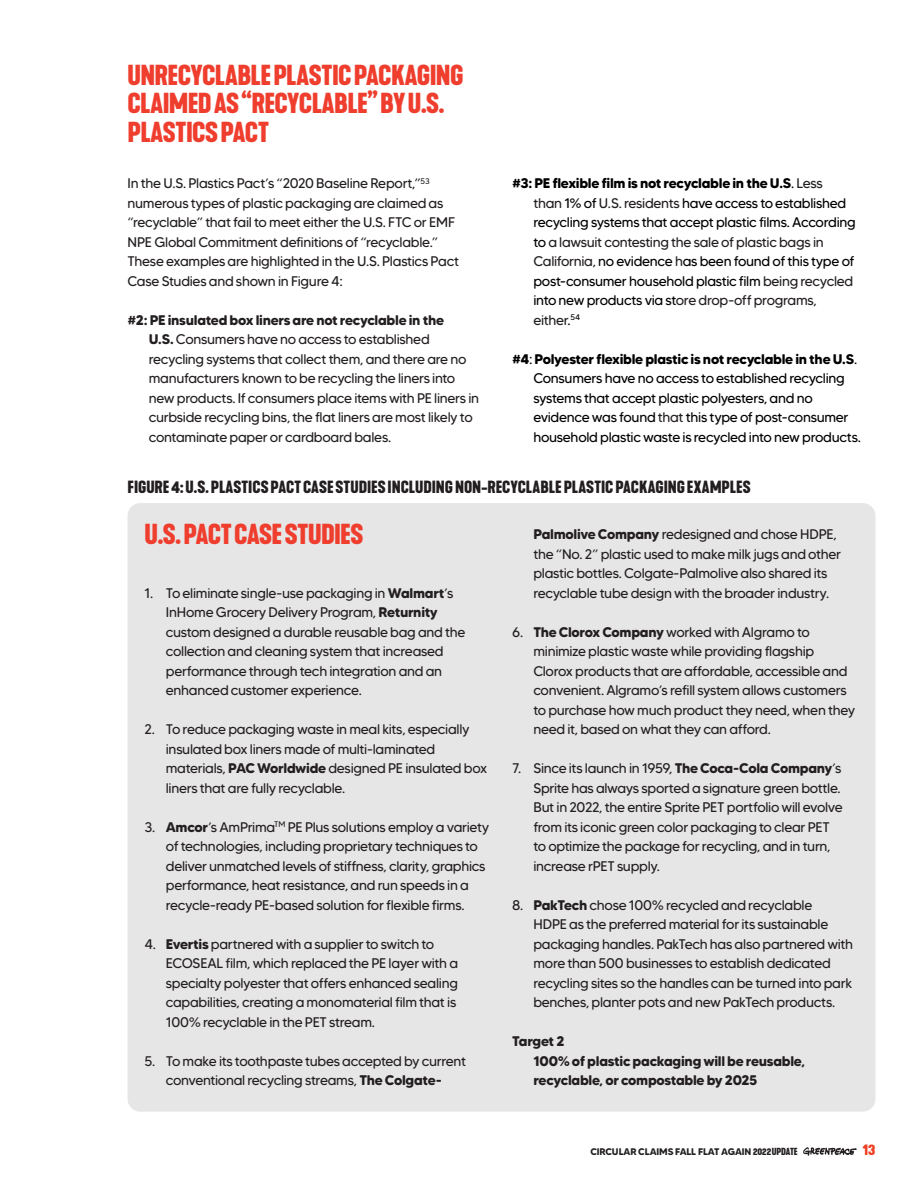
<style>
.page{position:relative;width:918px;height:1188px;background:#fff}
.page>*{position:absolute;margin:0;border:0;box-sizing:border-box;transform-origin:0 0}
.KAPRA_M_R{font:700 27px/28.5px "Kapra Neue";letter-spacing:-.02em;color:#ef3e2e}
.FIGURE_TITLE{font:700 16.5px "Kapra Neue";color:#231f20}
.t1{font:700 15px "Kapra Neue";color:#ef3e22}
.Body_Bullet_Spaced{font:13.95px/19.5px "MADE Tommy Soft";letter-spacing:-.02em;color:#231f20}
.Body_Bullet_Spaced-2{font:13.95px/19.5px "MADE Tommy Soft";letter-spacing:-.02em;color:#000}
.Body_1st_Para{font:13.95px/19.5px "MADE Tommy Soft";letter-spacing:-.02em;color:#231f20}
.Body_Bullet_Spaced-3{font:700 13.95px/19.5px "MADE Tommy Soft";letter-spacing:-.02em;color:#231f20}
.t2{font:700 9.6px "MADE Tommy Soft";letter-spacing:-.015em;color:#231f20}
.s1{font-weight:700}
.s2{color:#231f20}
.s3{font-family:"Kapra Neue"}
</style>
<div class="page">
<div style="left:128px;top:503px;width:747px;height:609px;background:#e7e6e7;border-radius:13px"></div>
<svg style="left:803px;top:1147px;width:54px;height:9px"></svg>
<p class="KAPRA_M_R" style="left:128px;top:61px;width:337px">UNRECYCLABLE PLASTIC PACKAGING<br>CLAIMED AS “RECYCLABLE” BY U.S.<br>PLASTICS PACT</p>
<p class="Body_1st_Para" style="left:128px;top:174px;width:333px">In the U.S. Plastics Pact’s “2020 Baseline Report,”<sup>53 </sup>numerous types of plastic packaging are claimed as “recyclable” that fail to meet either the U.S. FTC or EMF NPE Global Commitment definitions of “recyclable.” These examples are highlighted in the U.S. Plastics Pact Case Studies and shown in Figure 4:</p>
<p class="Body_Bullet_Spaced" style="left:149px;top:310px;width:332px;text-indent:-21px"><span class="s1">#2: PE insulated box liners are not recyclable in the<br>U.S.</span> Consumers have no access to established recycling systems that collect them, and there are no manufacturers known to be recycling the liners into new products. If consumers place items with PE liners in curbside recycling bins, the flat liners are most likely to contaminate paper or cardboard bales.</p>
<p class="Body_Bullet_Spaced-2" style="left:533px;top:174px;width:324px;text-indent:-21px"><span class="s1">#3: PE flexible film is not recyclable in the U.S</span>. <span class="s2">Less<br>than</span> 1% of <span class="s2">U.S. residents</span> have access to established recycling systems that accept plastic films. According to <span class="s2">a lawsuit contesting the sale of plastic bags in California,</span> no evidence <span class="s2">h</span>as been found of this type of post-consumer household plastic film <span class="s2">being recycled </span>into new products via st<span class="s2">ore drop-off programs, either</span>.<sup>54</sup></p>
<p class="Body_Bullet_Spaced-2" style="left:533px;top:349px;width:329px;text-indent:-21px"><span class="s1">#4</span>: <span class="s1">Polyester flexible plastic is not recyclable in the U.S</span>.<br>Consumers have no access to established recycling systems that accept plastic polyesters, and no evidence was found <span class="s2">that</span> this type of post-consumer household plastic waste is recycled into new products.</p>
<p class="FIGURE_TITLE" style="left:128px;top:477px;width:625px">FIGURE 4: U.S. PLASTICS PACT CASE STUDIES INCLUDING NON-RECYCLABLE PLASTIC PACKAGING EXAMPLES</p>
<p class="KAPRA_M_R" style="left:145px;top:520px;width:220px">U.S. PACT CASE STUDIES</p>
<p class="Body_Bullet_Spaced" style="left:166px;top:583px;width:301px;text-indent:-21px">1. To eliminate single-use packaging in <span class="s1">Walmart</span>’s InHome Grocery Delivery Program, <span class="s1">Returnity </span>custom designed a durable reusable bag and the collection and cleaning system that increased performance through tech integration and an enhanced customer experience.</p>
<p class="Body_Bullet_Spaced" style="left:166px;top:720px;width:323px;text-indent:-21px">2. To reduce packaging waste in meal kits, especially insulated box liners made of multi-laminated materials, <span class="s1">PAC Worldwide</span> designed PE insulated box liners that are fully recyclable.</p>
<p class="Body_Bullet_Spaced" style="left:166px;top:817px;width:325px;text-indent:-21px">3. <span class="s1">Amcor</span>’s AmPrima<sup>TM</sup> PE Plus solutions employ a variety of technologies, including proprietary techniques to deliver unmatched levels of stiffness, clarity, graphics performance, heat resistance, and run speeds in a recycle-ready PE-based solution for flexible firms.</p>
<p class="Body_Bullet_Spaced" style="left:166px;top:934px;width:294px;text-indent:-21px">4. <span class="s1">Evertis</span> partnered with a supplier to switch to ECOSEAL film, which replaced the PE layer with a specialty polyester that offers enhanced sealing capabilities, creating a monomaterial film that is 100% recyclable in the PET stream.</p>
<p class="Body_Bullet_Spaced" style="left:145px;top:1051px;width:323px;text-align:center">5. To make its toothpaste tubes accepted by current conventional recycling streams, <span class="s1">The Colgate-</span></p>
<p class="Body_Bullet_Spaced" style="left:533px;top:525px;width:309px"><span class="s1">Palmolive Company</span> redesigned and chose HDPE, the “No. 2” plastic used to make milk jugs and other plastic bottles. Colgate-Palmolive also shared its recyclable tube design with the broader industry.</p>
<p class="Body_Bullet_Spaced" style="left:533px;top:622px;width:323px;text-indent:-21px">6. <span class="s1">The Clorox Company</span> worked with Algramo to minimize plastic waste while providing flagship Clorox products that are affordable, accessible and convenient. Algramo’s refill system allows customers to purchase how much product they need, when they need it, based on what they can afford.</p>
<p class="Body_Bullet_Spaced" style="left:533px;top:759px;width:311px;text-indent:-21px">7. Since its launch in 1959, <span class="s1">The Coca-Cola Company</span>’s Sprite has always sported a signature green bottle.<br>But in 2022, the entire Sprite PET portfolio will evolve from its iconic green color packaging to clear PET to optimize the package for recycling, and in turn, increase rPET supply.</p>
<p class="Body_Bullet_Spaced" style="left:533px;top:895px;width:321px;text-indent:-21px">8. <span class="s1">PakTech</span> chose 100% recycled and recyclable<br>HDPE as the preferred material for its sustainable packaging handles. PakTech has also partnered with more than 500 businesses to establish dedicated recycling sites so the handles can be turned into park benches, planter pots and new PakTech products.</p>
<p class="Body_Bullet_Spaced-3" style="left:533px;top:1032px;width:273px;text-indent:-21px">Target 2<br>100% of plastic packaging will be reusable, recyclable, or compostable by 2025</p>
<p class="t2" style="left:590px;top:1146px;width:209px">CIRCULAR CLAIMS FALL FLAT AGAIN <span class="s3">2022 UPDATE</span></p>
<p class="t1" style="left:862px;top:1140px;width:15px">13</p>
</div>
